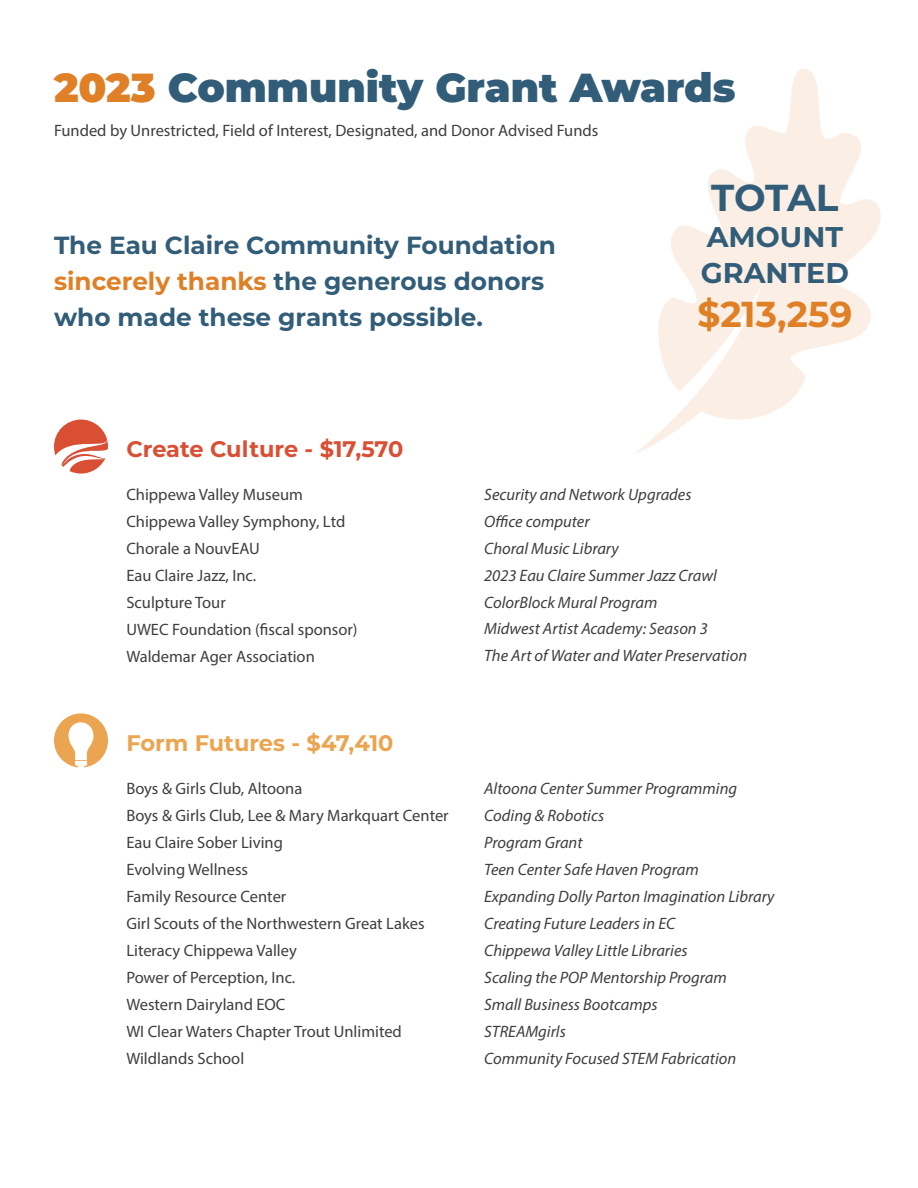
<style>
.page{position:relative;width:918px;height:1188px;background:#fff}
.page>*{position:absolute;margin:0;border:0;box-sizing:border-box;transform-origin:0 0}
.t1{font:900 40.5px "Montserrat";color:#325d78}
.t2{font:700 37.5px "Montserrat";letter-spacing:-.01em;color:#325d78}
.t3{font:700 36px "Montserrat";color:#df7f26}
.t4{font:700 28.5px/36px "Montserrat";color:#325d78}
.t5{font:700 24.75px/36px "Montserrat";color:#325d78}
.t6{font:700 22.5px "Montserrat";letter-spacing:-.005em;color:#d94f34}
.t7{font:700 22.5px "Montserrat";color:#eba44f}
.t8{font:16.5px/27px "Myriad Pro";color:#3e3e3f}
.t9{font:italic 16.5px/27px "Myriad Pro";color:#3e3e3f}
.s1{color:#df7f26}
</style>
<div class="page">
<svg style="left:635px;top:69px;width:246px;height:385px"></svg>
<svg style="left:54px;top:420px;width:54px;height:54px"></svg>
<svg style="left:54px;top:713px;width:54px;height:54px"></svg>
<h1 class="t1" style="left:54px;top:57px;width:683px"><span class="s1">2023</span> Community Grant Awards</h1>
<p class="t8" style="left:54px;top:117px;width:546px">Funded by Unrestricted, Field of Interest, Designated, and Donor Advised Funds</p>
<h3 class="t5" style="left:54px;top:226px;width:503px">The Eau Claire Community Foundation <span class="s1">sincerely thanks</span> the generous donors who made these grants possible.</h3>
<h3 class="t6" style="left:126px;top:433px;width:278px">Create Culture - $17,570</h3>
<h2 class="t2" style="left:711px;top:171px;width:129px">TOTAL</h2>
<h3 class="t4" style="left:701px;top:218px;width:150px">AMOUNT<br>GRANTED</h3>
<h3 class="t3" style="left:697px;top:288px;width:157px">$213,259</h3>
<p class="t8" style="left:126px;top:480px;width:233px">Chippewa Valley Museum<br>Chippewa Valley Symphony, Ltd<br>Chorale a NouvEAU<br>Eau Claire Jazz, Inc.<br>Sculpture Tour<br>UWEC Foundation (fiscal sponsor)<br>Waldemar Ager Association</p>
<p class="t9" style="left:484px;top:480px;width:264px">Security and Network Upgrades<br>Office computer<br>Choral Music Library<br>2023 Eau Claire Summer Jazz Crawl<br>ColorBlock Mural Program<br>Midwest Artist Academy: Season 3<br>The Art of Water and Water Preservation</p>
<h3 class="t7" style="left:126px;top:727px;width:269px">Form Futures - $47,410</h3>
<p class="t8" style="left:126px;top:775px;width:324px">Boys &amp; Girls Club, Altoona<br>Boys &amp; Girls Club, Lee &amp; Mary Markquart Center<br>Eau Claire Sober Living<br>Evolving Wellness<br>Family Resource Center<br>Girl Scouts of the Northwestern Great Lakes<br>Literacy Chippewa Valley<br>Power of Perception, Inc.<br>Western Dairyland EOC<br>WI Clear Waters Chapter Trout Unlimited<br>Wildlands School</p>
<p class="t9" style="left:484px;top:775px;width:292px">Altoona Center Summer Programming<br>Coding &amp; Robotics<br>Program Grant<br>Teen Center Safe Haven Program<br>Expanding Dolly Parton Imagination Library<br>Creating Future Leaders in EC<br>Chippewa Valley Little Libraries<br>Scaling the POP Mentorship Program<br>Small Business Bootcamps<br>STREAMgirls<br>Community Focused STEM Fabrication</p>
</div>
